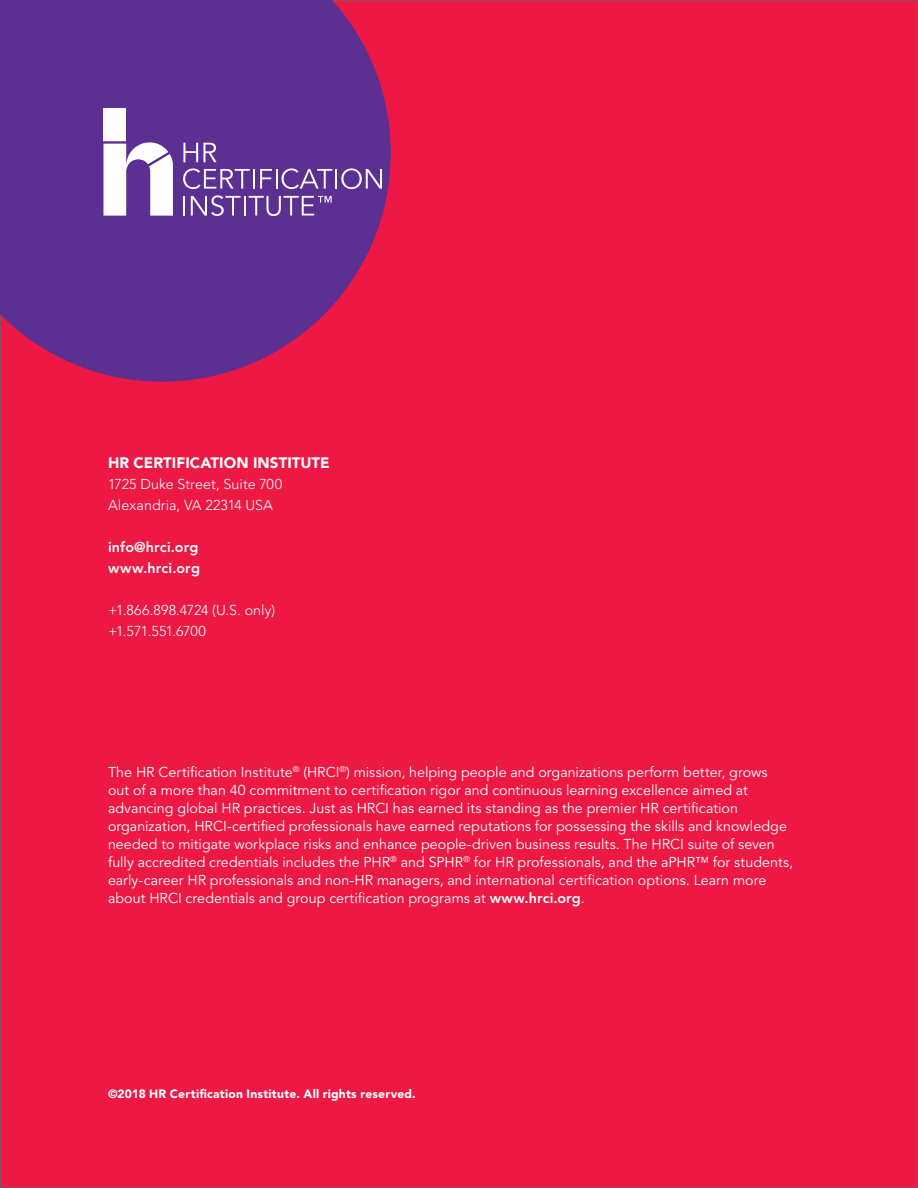
<style>
.page{position:relative;width:918px;height:1188px;background:#fff}
.page>*{position:absolute;margin:0;border:0;box-sizing:border-box;transform-origin:0 0}
.t1{font:900 15px "Avenir LT Std";letter-spacing:.005em;color:#fff}
.BODY{font:14.25px/18px "Avenir LT Std";letter-spacing:.005em;color:#fff}
.BODY-2{font:300 14.25px/21px "Avenir LT Std";letter-spacing:.005em;color:#fff}
.BODY-3{font:800 14.25px/21px "Avenir LT Std";letter-spacing:.015em;color:#fff}
.NOTES{font:900 12px "Avenir LT Std";letter-spacing:.02em;color:#fff}
.s1{font-weight:800}
</style>
<div class="page">
<div style="left:0;top:0;width:918px;height:1188px;background:#ed1844;border:2px solid #636466"></div>
<svg style="left:0;top:0;width:391px;height:382px;background:#6d2c88"></svg>
<div style="left:104px;top:108px;width:22px;height:34px;background:#fff"></div>
<svg style="left:183px;top:143px;width:34px;height:19px"></svg>
<svg style="left:183px;top:168px;width:67px;height:21px"></svg>
<hr style="left:253px;top:169px;width:2px;height:20px;background:#fff">
<svg style="left:260px;top:169px;width:12px;height:20px"></svg>
<hr style="left:276px;top:169px;width:2px;height:20px;background:#fff">
<svg style="left:282px;top:168px;width:50px;height:21px"></svg>
<hr style="left:335px;top:169px;width:2px;height:20px;background:#fff">
<svg style="left:341px;top:168px;width:41px;height:21px"></svg>
<hr style="left:183px;top:196px;width:2px;height:20px;background:#fff">
<svg style="left:191px;top:195px;width:50px;height:21px"></svg>
<hr style="left:244px;top:196px;width:2px;height:20px;background:#fff">
<svg style="left:249px;top:196px;width:83px;height:20px;background:#7d5aa8"></svg>
<div style="left:102px;top:141px;width:26px;height:3px;border:2px solid #5c2f92"></div>
<svg style="left:104px;top:142px;width:69px;height:74px;background:#c9badb"></svg>
<p class="t1" style="left:108px;top:454px;width:223px">HR CERTIFICATION INSTITUTE</p>
<p class="BODY-2" style="left:108px;top:474px;width:176px">1725 Duke Street, Suite 700<br>Alexandria, VA 22314 USA</p>
<p class="BODY-3" style="left:108px;top:537px;width:94px">info@hrci.org www.hrci.org</p>
<p class="BODY-2" style="left:108px;top:600px;width:169px">+1.866.898.4724 (U.S. only) +1.571.551.6700</p>
<p class="BODY" style="left:108px;top:763px;width:687px">The HR Certification Institute<sup>®</sup> (HRCI<sup>®</sup>) mission, helping people and organizations perform better, grows<br>out of a more than 40 commitment to certification rigor and continuous learning excellence aimed at advancing global HR practices. Just as HRCI has earned its standing as the premier HR certification organization, HRCI-certified professionals have earned reputations for possessing the skills and knowledge needed to mitigate workplace risks and enhance people-driven business results. The HRCI suite of seven fully accredited credentials includes the PHR<sup>®</sup> and SPHR<sup>®</sup> for HR professionals, and the aPHR™ for students, early-career HR professionals and non-HR managers, and international certification options. Learn more about HRCI credentials and group certification programs at <span class="s1">www.hrci.org</span>.</p>
<p class="NOTES" style="left:108px;top:1087px;width:309px">©2018 HR Certification Institute. All rights reserved.</p>
</div>
